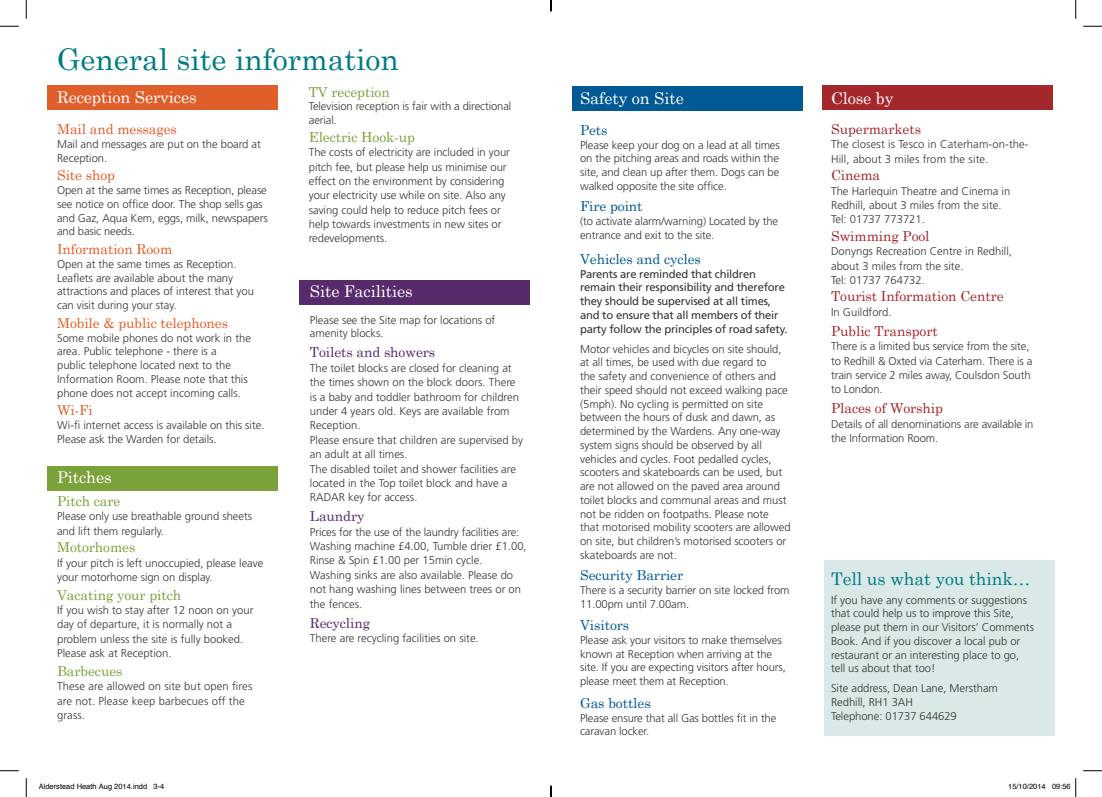
<style>
.page{position:relative;width:1102px;height:797px;background:#fff}
.page>*{position:absolute;margin:0;border:0;box-sizing:border-box;transform-origin:0 0}
.t1{font:30px "Century Schoolbook";color:#007c85}
.t2{font:17.5px "Century Schoolbook";letter-spacing:-.005em;color:#007c85}
.t3{font:16.25px "Century Schoolbook";letter-spacing:-.005em;color:#fff}
.t4{font:13.75px "Century Schoolbook";letter-spacing:-.005em;color:#a4272b}
.t5{font:13.75px "Century Schoolbook";letter-spacing:-.005em;color:#7ba13b}
.t6{font:13.75px "Century Schoolbook";letter-spacing:-.005em;color:#e05e2a}
.t7{font:13.75px "Century Schoolbook";letter-spacing:-.005em;color:#005994}
.t8{font:13.75px "Century Schoolbook";letter-spacing:-.005em;color:#572a6b}
.t9{font:300 11.25px/13.8px "Frutiger";letter-spacing:-.005em;color:#343535}
.t10{font:11.25px/13.8px "Frutiger";letter-spacing:-.02em;color:#343535}
.t11{font:7.5px "Helvetica";color:#000}
</style>
<div class="page">
<div style="left:822px;top:85px;width:230px;height:25px;background:#a4272b"></div>
<div style="left:48px;top:466px;width:230px;height:24px;background:#7ba13b"></div>
<div style="left:572px;top:86px;width:230px;height:25px;background:#005994"></div>
<div style="left:299px;top:280px;width:230px;height:24px;background:#572a6b"></div>
<div style="left:48px;top:85px;width:230px;height:25px;background:#e05e2a"></div>
<div style="left:823px;top:560px;width:231px;height:175px;background:#dae8e8"></div>
<svg style="left:0;top:25px;width:19px;height:2px"></svg>
<svg style="left:1083px;top:25px;width:18px;height:2px"></svg>
<svg style="left:0;top:770px;width:19px;height:1px"></svg>
<svg style="left:1083px;top:770px;width:18px;height:1px"></svg>
<svg style="left:25px;top:0;width:2px;height:19px"></svg>
<svg style="left:25px;top:778px;width:2px;height:19px"></svg>
<svg style="left:1075px;top:0;width:1px;height:19px"></svg>
<svg style="left:1075px;top:778px;width:1px;height:19px"></svg>
<svg style="left:550px;top:785px;width:1px;height:12px"></svg>
<h1 class="t1" style="left:57px;top:40px;width:343px">General site information</h1>
<h3 class="t3" style="left:57px;top:87px;width:141px">Reception Services</h3>
<p class="t6" style="left:57px;top:120px;width:121px">Mail and messages</p>
<p class="t9" style="left:57px;top:137px;width:205px">Mail and messages are put on the board at<br>Reception.</p>
<p class="t6" style="left:57px;top:167px;width:60px">Site shop</p>
<p class="t9" style="left:57px;top:183px;width:212px">Open at the same times as Reception, please see notice on office door. The shop sells gas and Gaz, Aqua Kem, eggs, milk, newspapers and basic needs.</p>
<p class="t6" style="left:57px;top:240px;width:117px">Information Room</p>
<p class="t9" style="left:57px;top:257px;width:198px">Open at the same times as Reception.<br>Leaflets are available about the many attractions and places of interest that you can visit during your stay.</p>
<p class="t6" style="left:57px;top:314px;width:172px">Mobile &amp; public telephones</p>
<p class="t9" style="left:57px;top:331px;width:195px">Some mobile phones do not work in the area. Public telephone - there is a<br>public telephone located next to the Information Room. Please note that this phone does not accept incoming calls.</p>
<p class="t6" style="left:57px;top:402px;width:37px">Wi-Fi</p>
<p class="t9" style="left:57px;top:418px;width:209px">Wi-fi internet access is available on this site.<br>Please ask the Warden for details.</p>
<h3 class="t3" style="left:57px;top:467px;width:56px">Pitches</h3>
<p class="t5" style="left:57px;top:492px;width:65px">Pitch care</p>
<p class="t9" style="left:57px;top:509px;width:196px;line-height:14.4px">Please only use breathable ground sheets and lift them regularly.</p>
<p class="t5" style="left:57px;top:538px;width:80px">Motorhomes</p>
<p class="t9" style="left:57px;top:555px;width:208px;line-height:14.4px">If your pitch is left unoccupied, please leave your motorhome sign on display.</p>
<p class="t5" style="left:57px;top:586px;width:126px">Vacating your pitch</p>
<p class="t9" style="left:57px;top:603px;width:198px;line-height:14.4px">If you wish to stay after 12 noon on your day of departure, it is normally not a problem unless the site is fully booked.<br>Please ask at Reception.</p>
<p class="t5" style="left:57px;top:662px;width:67px">Barbecues</p>
<p class="t9" style="left:57px;top:679px;width:197px;line-height:14.4px">These are allowed on site but open fires are not. Please keep barbecues off the grass.</p>
<p class="t5" style="left:309px;top:83px;width:82px">TV reception</p>
<p class="t9" style="left:309px;top:100px;width:204px">Television reception is fair with a directional aerial.</p>
<p class="t5" style="left:309px;top:128px;width:108px">Electric Hook-up</p>
<p class="t9" style="left:309px;top:145px;width:203px;line-height:14.4px">The costs of electricity are included in your pitch fee, but please help us minimise our effect on the environment by considering your electricity use while on site. Also any saving could help to reduce pitch fees or help towards investments in new sites or redevelopments.</p>
<h3 class="t3" style="left:310px;top:281px;width:104px">Site Facilities</h3>
<p class="t9" style="left:310px;top:313px;width:187px">Please see the Site map for locations of amenity blocks.</p>
<p class="t8" style="left:310px;top:344px;width:127px">Toilets and showers</p>
<p class="t9" style="left:310px;top:361px;width:215px;line-height:14.4px">The toilet blocks are closed for cleaning at the times shown on the block doors. There is a baby and toddler bathroom for children under 4 years old. Keys are available from Reception.<br>Please ensure that children are supervised by an adult at all times.<br>The disabled toilet and shower facilities are located in the Top toilet block and have a RADAR key for access.</p>
<p class="t8" style="left:310px;top:507px;width:56px">Laundry</p>
<p class="t9" style="left:310px;top:524px;width:218px;line-height:14.4px">Prices for the use of the laundry facilities are:<br>Washing machine £4.00, Tumble drier £1.00, Rinse &amp; Spin £1.00 per 15min cycle.<br>Washing sinks are also available. Please do not hang washing lines between trees or on the fences.</p>
<p class="t8" style="left:310px;top:614px;width:62px">Recycling</p>
<p class="t9" style="left:310px;top:631px;width:170px">There are recycling facilities on site.</p>
<h3 class="t3" style="left:580px;top:88px;width:105px">Safety on Site</h3>
<p class="t7" style="left:580px;top:121px;width:29px">Pets</p>
<p class="t9" style="left:580px;top:138px;width:201px;text-align:justify">Please keep your dog on a lead at all times on the pitching areas and roads within the site, and clean up after them. Dogs can be walked opposite the site office.</p>
<p class="t7" style="left:580px;top:198px;width:64px">Fire point</p>
<p class="t9" style="left:580px;top:214px;width:200px">(to activate alarm/warning) Located by the entrance and exit to the site.</p>
<p class="t7" style="left:580px;top:250px;width:122px">Vehicles and cycles</p>
<p class="t10" style="left:580px;top:267px;width:209px">Parents are reminded that children remain their responsibility and therefore they should be supervised at all times, and to ensure that all members of their party follow the principles of road safety.</p>
<p class="t9" style="left:580px;top:342px;width:212px">Motor vehicles and bicycles on site should, at all times, be used with due regard to<br>the safety and convenience of others and their speed should not exceed walking pace (5mph). No cycling is permitted on site between the hours of dusk and dawn, as determined by the Wardens. Any one-way system signs should be observed by all vehicles and cycles. Foot pedalled cycles, scooters and skateboards can be used, but are not allowed on the paved area around toilet blocks and communal areas and must not be ridden on footpaths. Please note that motorised mobility scooters are allowed on site, but children’s motorised scooters or skateboards are not.</p>
<p class="t7" style="left:580px;top:566px;width:105px">Security Barrier</p>
<p class="t9" style="left:580px;top:583px;width:211px">There is a security barrier on site locked from<br>11.00pm until 7.00am.</p>
<p class="t7" style="left:580px;top:616px;width:51px">Visitors</p>
<p class="t9" style="left:580px;top:633px;width:207px">Please ask your visitors to make themselves known at Reception when arriving at the site. If you are expecting visitors after hours, please meet them at Reception.</p>
<p class="t7" style="left:580px;top:694px;width:72px">Gas bottles</p>
<p class="t9" style="left:580px;top:710px;width:198px">Please ensure that all Gas bottles fit in the caravan locker.</p>
<h3 class="t3" style="left:831px;top:88px;width:64px">Close by</h3>
<p class="t4" style="left:831px;top:120px;width:91px">Supermarkets</p>
<p class="t9" style="left:831px;top:137px;width:199px;line-height:14.4px">The closest is Tesco in Caterham-on-the-<br>Hill, about 3 miles from the site.</p>
<p class="t4" style="left:831px;top:167px;width:51px">Cinema</p>
<p class="t9" style="left:831px;top:183px;width:181px;line-height:14.4px">The Harlequin Theatre and Cinema in<br>Redhill, about 3 miles from the site.<br>Tel: 01737 773721.</p>
<p class="t4" style="left:831px;top:227px;width:100px">Swimming Pool</p>
<p class="t9" style="left:831px;top:244px;width:182px;line-height:14.4px">Donyngs Recreation Centre in Redhill, about 3 miles from the site.<br>Tel: 01737 764732.</p>
<p class="t4" style="left:831px;top:288px;width:174px">Tourist Information Centre</p>
<p class="t9" style="left:831px;top:305px;width:62px">In Guildford.</p>
<p class="t4" style="left:831px;top:322px;width:108px">Public Transport</p>
<p class="t9" style="left:831px;top:339px;width:203px;line-height:14.4px">There is a limited bus service from the site, to Redhill &amp; Oxted via Caterham. There is a train service 2 miles away, Coulsdon South to London.</p>
<p class="t4" style="left:831px;top:400px;width:113px">Places of Worship</p>
<p class="t9" style="left:831px;top:416px;width:204px;line-height:14.4px">Details of all denominations are available in the Information Room.</p>
<h2 class="t2" style="left:831px;top:567px;width:201px">Tell us what you think…</h2>
<p class="t9" style="left:831px;top:593px;width:204px">If you have any comments or suggestions that could help us to improve this Site, please put them in our Visitors’ Comments Book. And if you discover a local pub or restaurant or an interesting place to go, tell us about that too!</p>
<p class="t9" style="left:831px;top:681px;width:168px">Site address, Dean Lane, Merstham<br>Redhill, RH1 3AH<br>Telephone: 01737 644629</p>
<p class="t11" style="left:39px;top:781px;width:127px">Alderstead Heath Aug 2014.indd 3-4</p>
<p class="t11" style="left:1008px;top:781px;width:64px">15/10/2014 09:56</p>
</div>
